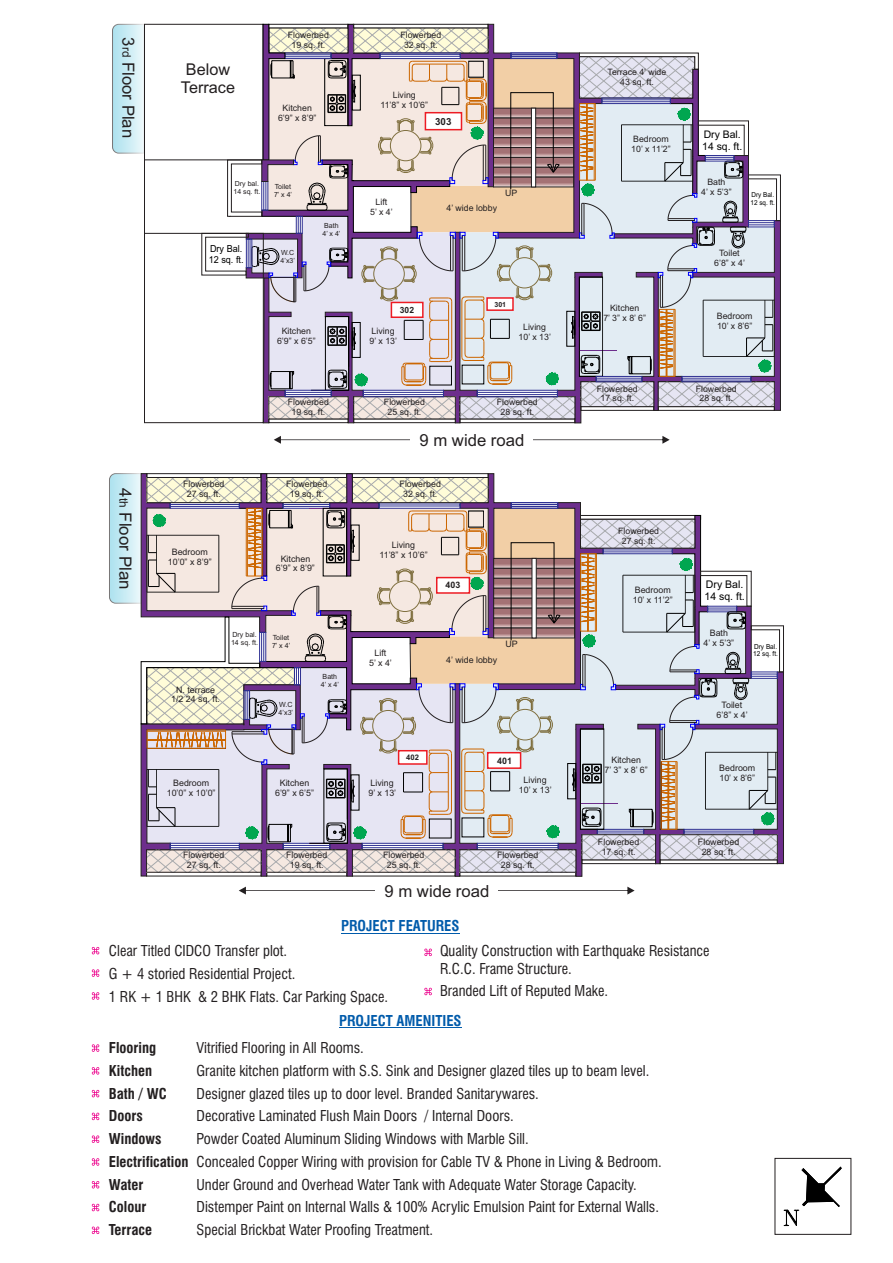
<style>
.page{position:relative;width:893px;height:1263px;background:#fff}
.page>*{position:absolute;margin:0;border:0;box-sizing:border-box;transform-origin:0 0}
.t1{font:16.95px "Arial";color:#231f20}
.t2{font:16.65px "Arial";color:#231f20}
.t3{font:16.2px/18.1px "Arial";color:#231f20;text-align:center}
.t4{font:condensed 14.55px/22.8px "Swiss 721 BT";color:#231f20}
.t5{font:700 condensed 14.55px "Swiss 721 BT";color:#231f20}
.t6{font:700 condensed 14.55px "Swiss 721 BT";color:#005bab}
.t7{font:10.5px/11.7px "Arial";color:#000}
.t8{font:9.75px/10.8px "Arial";color:#000;scale:.94 1}
.t9{font:700 9.75px "Arial";color:#231f20}
.t10{font:8.85px/9.9px "Arial";color:#231f20;text-align:center}
.t11{font:700 8.85px "Arial";color:#231f20}
.t12{font:700 8.55px "Arial";color:#231f20}
.t13{font:700 7.65px "Arial";color:#231f20}
.t14{font:7.05px/7.8px "Arial";color:#231f20}
.t15{font:700 7.05px "Arial";color:#231f20}
.t16{font:6.9px/7.6px "Arial";color:#000;scale:.94 1}
.t17{font:6.75px/7.6px "Arial";color:#000;scale:.94 1}
.s1{font-size:11.7px}
.s2{font-size:11.85px}
.s3{font-weight:700}
</style>
<div class="page">
<hr style="left:341px;top:933px;width:119px;height:1px;background:#005bab">
<svg style="left:92px;top:947px;width:7px;height:7px"></svg>
<svg style="left:92px;top:969px;width:7px;height:8px"></svg>
<svg style="left:92px;top:992px;width:7px;height:8px"></svg>
<svg style="left:424px;top:948px;width:8px;height:8px"></svg>
<svg style="left:424px;top:988px;width:8px;height:7px"></svg>
<hr style="left:339px;top:1027px;width:123px;height:1px;background:#005bab">
<svg style="left:92px;top:1044px;width:7px;height:8px"></svg>
<svg style="left:92px;top:1067px;width:7px;height:7px"></svg>
<svg style="left:92px;top:1090px;width:7px;height:7px"></svg>
<svg style="left:92px;top:1113px;width:7px;height:7px"></svg>
<svg style="left:92px;top:1135px;width:7px;height:8px"></svg>
<svg style="left:92px;top:1158px;width:7px;height:8px"></svg>
<svg style="left:92px;top:1181px;width:7px;height:7px"></svg>
<svg style="left:92px;top:1204px;width:7px;height:7px"></svg>
<svg style="left:92px;top:1226px;width:7px;height:8px"></svg>
<svg style="left:783px;top:1166px;width:59px;height:61px"></svg>
<div style="left:775px;top:1158px;width:76px;height:77px;border:1px solid #231f20"></div>
<div style="left:144px;top:24px;width:119px;height:136px;border:1px solid #231f20"></div>
<svg style="left:112px;top:24px;width:33px;height:130px;background:#c4e2e9"></svg>
<div style="left:144px;top:233px;width:120px;height:190px;border:1px solid #231f20"></div>
<svg style="left:201px;top:24px;width:580px;height:400px"></svg>
<hr style="left:144px;top:160px;width:1px;height:150px;background:#231f20">
<svg style="left:274px;top:436px;width:396px;height:8px"></svg>
<div style="left:410px;top:430px;width:123px;height:19px;background:#fff"></div>
<hr style="left:411px;top:193px;width:1px;height:34px;background:#231f20">
<svg style="left:239px;top:887px;width:396px;height:7px"></svg>
<div style="left:375px;top:881px;width:123px;height:19px;background:#fff"></div>
<svg style="left:109px;top:473px;width:675px;height:404px"></svg>
<h2 class="t2" style="left:135px;top:37px;width:102px;rotate:90deg">3<span class="s1">rd</span> Floor Plan</h2>
<h1 class="t1" style="left:132px;top:488px;width:102px;rotate:90deg">4<span class="s2">th</span> Floor Plan</h1>
<h3 class="t3" style="left:181px;top:62px;width:56px">Below<br>Terrace</h3>
<p class="t10" style="left:288px;top:31px;width:42px">Flowerbed<br>19 sq. ft.</p>
<p class="t10" style="left:400px;top:31px;width:42px">Flowerbed<br>32 sq. ft.</p>
<p class="t10" style="left:278px;top:104px;width:40px">Kitchen<br>6’9” x 8’9”</p>
<p class="t10" style="left:380px;top:91px;width:49px">Living<br>11’8” x 10’6”</p>
<p class="t9" style="left:435px;top:118px;width:18px">303</p>
<p class="t14" style="left:233px;top:180px;width:28px">Dry bal.<br>14 sq. ft.</p>
<p class="t14" style="left:274px;top:184px;width:20px">Toilet<br>7’ x 4’</p>
<p class="t8" style="left:209px;top:244px;width:39px">Dry Bal.<br>12 sq. ft.</p>
<p class="t14" style="left:281px;top:249px;width:16px">W.C<br>4’x3’</p>
<p class="t14" style="left:322px;top:222px;width:20px">Bath<br>4’ x 4’</p>
<p class="t10" style="left:370px;top:198px;width:24px">Lift<br>5’ x 4’</p>
<p class="t12" style="left:400px;top:307px;width:16px">302</p>
<p class="t10" style="left:277px;top:327px;width:40px">Kitchen<br>6’9” x 6’5”</p>
<p class="t10" style="left:370px;top:327px;width:29px;text-align:left">Living<br>9’ x 13’</p>
<p class="t10" style="left:447px;top:204px;width:52px">4’ wide lobby</p>
<p class="t10" style="left:505px;top:189px;width:14px">UP</p>
<p class="t15" style="left:494px;top:301px;width:13px">301</p>
<p class="t10" style="left:519px;top:323px;width:34px">Living<br>10’ x 13’</p>
<p class="t10" style="left:288px;top:398px;width:42px">Flowerbed<br>19 sq. ft.</p>
<p class="t10" style="left:384px;top:398px;width:42px">Flowerbed<br>25 sq. ft.</p>
<p class="t10" style="left:497px;top:398px;width:42px">Flowerbed<br>28 sq. ft.</p>
<h2 class="t2" style="left:419px;top:434px;width:106px">9 m wide road</h2>
<p class="t10" style="left:183px;top:480px;width:43px">Flowerbed<br>27 sq. ft.</p>
<p class="t10" style="left:286px;top:480px;width:43px">Flowerbed<br>19 sq. ft.</p>
<p class="t10" style="left:400px;top:480px;width:43px">Flowerbed<br>32 sq. ft.</p>
<p class="t10" style="left:168px;top:548px;width:45px">Bedroom<br>10’0” x 8’9”</p>
<p class="t10" style="left:276px;top:554px;width:40px">Kitchen<br>6’9” x 8’9”</p>
<p class="t10" style="left:379px;top:541px;width:50px">Living<br>11’8” x 10’6”</p>
<p class="t11" style="left:445px;top:582px;width:16px">403</p>
<p class="t14" style="left:231px;top:631px;width:29px">Dry bal.<br>14 sq. ft.</p>
<p class="t14" style="left:272px;top:634px;width:20px">Toilet<br>7’ x 4’</p>
<p class="t10" style="left:171px;top:685px;width:50px">N. terrace<br>1/2 24 sq. ft.</p>
<p class="t14" style="left:279px;top:701px;width:16px">W.C<br>4’x3’</p>
<p class="t14" style="left:321px;top:673px;width:20px">Bath<br>4’ x 4’</p>
<p class="t10" style="left:369px;top:649px;width:24px">Lift<br>5’ x 4’</p>
<p class="t10" style="left:446px;top:655px;width:52px">4’ wide lobby</p>
<p class="t10" style="left:505px;top:640px;width:14px">UP</p>
<p class="t10" style="left:167px;top:779px;width:50px">Bedroom<br>10’0” x 10’0”</p>
<p class="t10" style="left:275px;top:779px;width:40px">Kitchen<br>6’9” x 6’5”</p>
<p class="t10" style="left:368px;top:779px;width:29px;text-align:left">Living<br>9’ x 13’</p>
<p class="t13" style="left:406px;top:754px;width:14px">402</p>
<p class="t11" style="left:497px;top:757px;width:16px">401</p>
<p class="t10" style="left:519px;top:776px;width:34px">Living<br>10’ x 13’</p>
<p class="t10" style="left:183px;top:851px;width:43px">Flowerbed<br>27 sq. ft.</p>
<p class="t10" style="left:286px;top:851px;width:43px">Flowerbed<br>19 sq. ft.</p>
<p class="t10" style="left:383px;top:851px;width:43px">Flowerbed<br>25 sq. ft.</p>
<h2 class="t2" style="left:384px;top:884px;width:106px">9 m wide road</h2>
<p class="t10" style="left:497px;top:851px;width:43px">Flowerbed<br>28 sq. ft.</p>
<p class="t10" style="left:608px;top:68px;width:60px">Terrace 4’ wide<br>43 sq. ft.</p>
<p class="t10" style="left:631px;top:135px;width:41px;text-align:left">Bedroom<br>10’ x 11’2”</p>
<p class="t10" style="left:603px;top:304px;width:44px">Kitchen<br>7’ 3” x 8’ 6”</p>
<p class="t10" style="left:597px;top:384px;width:42px">Flowerbed<br>17 sq. ft.</p>
<p class="t7" style="left:702px;top:129px;width:42px">Dry Bal.<br>14 sq. ft.</p>
<p class="t10" style="left:701px;top:178px;width:32px">Bath<br>4’ x 5’3”</p>
<p class="t17" style="left:750px;top:192px;width:28px">Dry Bal.<br>12 sq. ft.</p>
<p class="t10" style="left:714px;top:249px;width:32px">Toilet<br>6’8” x 4’</p>
<p class="t10" style="left:717px;top:312px;width:37px;text-align:left">Bedroom<br>10’ x 8’6”</p>
<p class="t10" style="left:696px;top:384px;width:42px">Flowerbed<br>28 sq. ft.</p>
<p class="t10" style="left:618px;top:527px;width:42px">Flowerbed<br>27 sq. ft.</p>
<p class="t10" style="left:633px;top:585px;width:41px;text-align:left">Bedroom<br>10’ x 11’2”</p>
<p class="t10" style="left:605px;top:756px;width:45px">Kitchen<br>7’ 3” x 8’ 6”</p>
<p class="t10" style="left:598px;top:837px;width:43px">Flowerbed<br>17 sq. ft.</p>
<p class="t7" style="left:704px;top:580px;width:42px">Dry Bal.<br>14 sq. ft.</p>
<p class="t10" style="left:703px;top:629px;width:32px">Bath<br>4’ x 5’3”</p>
<p class="t16" style="left:753px;top:643px;width:28px">Dry Bal.<br>12 sq. ft.</p>
<p class="t10" style="left:717px;top:701px;width:33px">Toilet<br>6’8” x 4’</p>
<p class="t10" style="left:719px;top:764px;width:37px;text-align:left">Bedroom<br>10’ x 8’6”</p>
<p class="t10" style="left:698px;top:837px;width:43px">Flowerbed<br>28 sq. ft.</p>
<h3 class="t6" style="left:341px;top:920px;width:120px">PROJECT FEATURES</h3>
<h3 class="t4" style="left:440px;top:943px;width:271px;line-height:17.5px">Quality Construction with Earthquake Resistance<br>R.C.C. Frame Structure.</h3>
<h3 class="t4" style="left:440px;top:981px;width:170px">Branded Lift of Reputed Make.</h3>
<h3 class="t6" style="left:339px;top:1015px;width:124px">PROJECT AMENITIES</h3>
<h3 class="t4" style="left:109px;top:941px;width:281px">Clear Titled CIDCO Transfer plot.<br>G + 4 storied Residential Project.<br>1 RK + 1 BHK &amp; 2 BHK Flats. Car Parking Space.</h3>
<h3 class="t5" style="left:109px;top:1042px;width:49px">Flooring</h3>
<h3 class="t4" style="left:197px;top:1038px;width:169px">Vitrified Flooring in All Rooms.</h3>
<h3 class="t5" style="left:109px;top:1065px;width:45px">Kitchen</h3>
<h3 class="t4" style="left:197px;top:1060px;width:454px">Granite kitchen platform with S.S. Sink and Designer glazed tiles up to beam level.</h3>
<h3 class="t5" style="left:109px;top:1087px;width:59px">Bath / WC</h3>
<h3 class="t4" style="left:197px;top:1083px;width:344px">Designer glazed tiles up to door level. Branded Sanitarywares.</h3>
<h3 class="t5" style="left:109px;top:1110px;width:35px">Doors</h3>
<h3 class="t4" style="left:197px;top:1106px;width:319px">Decorative Laminated Flush Main Doors / Internal Doors.</h3>
<h3 class="t5" style="left:109px;top:1133px;width:54px">Windows</h3>
<h3 class="t4" style="left:109px;top:1129px;width:554px;text-indent:88px">Powder Coated Aluminum Sliding Windows with Marble Sill.<br><span class="s3">Electrification</span> Concealed Copper Wiring with provision for Cable TV &amp; Phone in Living &amp; Bedroom.<br><span class="s3">Water</span></h3>
<h3 class="t4" style="left:197px;top:1174px;width:442px">Under Ground and Overhead Water Tank with Adequate Water Storage Capacity.</h3>
<h3 class="t5" style="left:109px;top:1201px;width:39px">Colour</h3>
<h3 class="t4" style="left:197px;top:1197px;width:464px">Distemper Paint on Internal Walls &amp; 100% Acrylic Emulsion Paint for External Walls.</h3>
<h3 class="t5" style="left:109px;top:1224px;width:45px">Terrace</h3>
<h3 class="t4" style="left:197px;top:1220px;width:238px">Special Brickbat Water Proofing Treatment.</h3>
</div>
